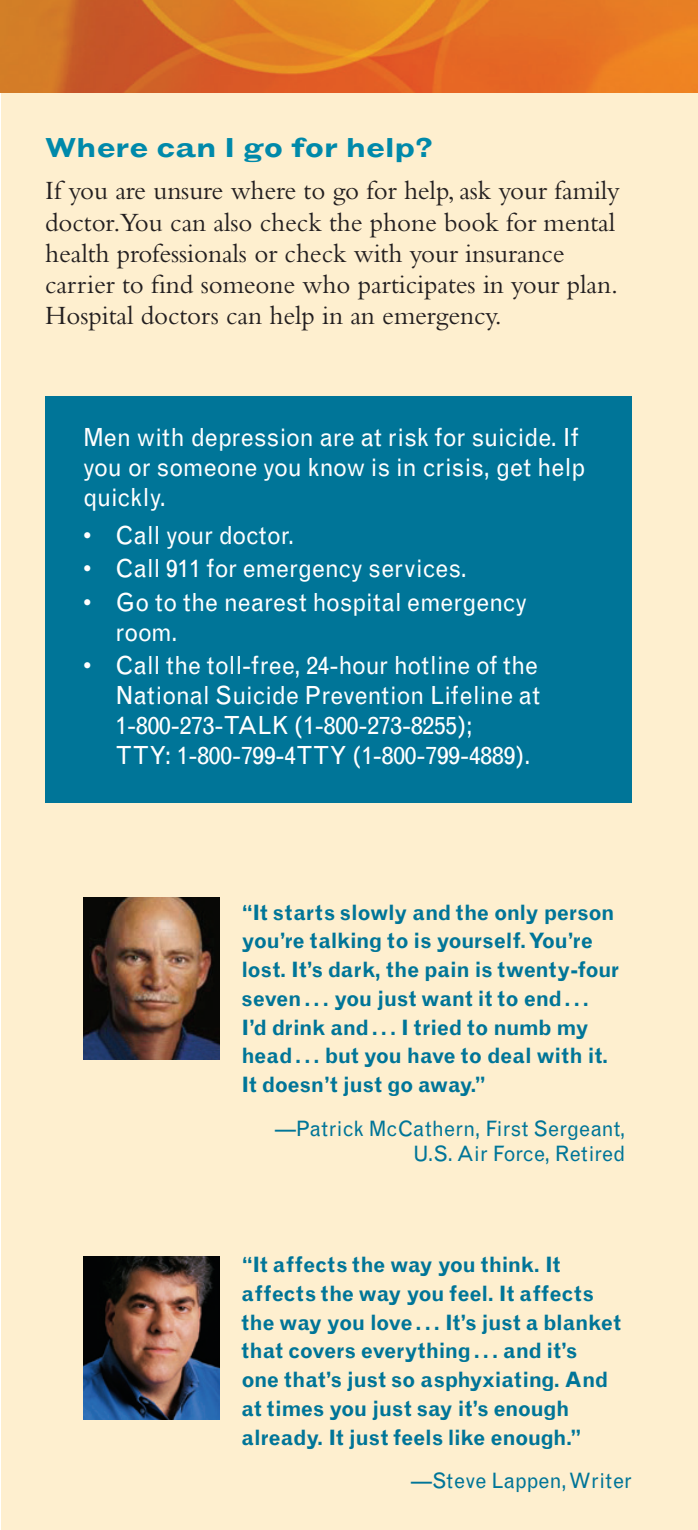
<style>
.page{position:relative;width:698px;height:1530px;background:#fff}
.page>*{position:absolute;margin:0;border:0;box-sizing:border-box;transform-origin:0 0}
.t1{font:27.5px/31.2px "Bembo Std";letter-spacing:-.005em;color:#231f20}
.t2{font:700 expanded 27.5px "Grotesque";letter-spacing:-.01em;color:#0089aa}
.t3{font:25px/30px "Grotesque";letter-spacing:-.005em;color:#fff}
.t4{font:25px "Grotesque";letter-spacing:-.025em;color:#fff}
.t5{font:700 21.25px/28.8px "Grotesque";letter-spacing:-.005em;color:#007598}
.t6{font:21.25px/25.5px "Grotesque";color:#007598;text-align:right}
</style>
<div class="page">
<div style="left:1px;top:92px;width:697px;height:1438px;background:#feefcf"></div>
<div style="left:45px;top:396px;width:587px;height:407px;background:#007598"></div>
<img style="left:0;top:0;width:698px;height:93px">
<img style="left:83px;top:897px;width:136px;height:162px">
<img style="left:83px;top:1256px;width:136px;height:163px">
<h2 class="t2" style="left:45px;top:131px;width:389px">Where can I go for help?</h2>
<p class="t1" style="left:45px;top:175px;width:576px">If you are unsure where to go for help, ask your family doctor.You can also check the phone book for mental health professionals or check with your insurance carrier to find someone who participates in your plan.<br>Hospital doctors can help in an emergency.</p>
<p class="t3" style="left:83px;top:423px;width:504px">Men with depression are at risk for suicide. If you or someone you know is in crisis, get help quickly.</p>
<p class="t4" style="left:116px;top:520px;width:180px">Call your doctor.</p>
<p class="t3" style="left:116px;top:554px;width:353px">Call 911 for emergency services.</p>
<p class="t3" style="left:116px;top:587px;width:413px">Go to the nearest hospital emergency room.</p>
<p class="t3" style="left:116px;top:651px;width:426px">Call the toll-free, 24-hour hotline of the National Suicide Prevention Lifeline at 1-800-273-TALK (1-800-273-8255);<br>TTY: 1-800-799-4TTY (1-800-799-4889).</p>
<p class="t3" style="left:83px;top:518px;width:10px;line-height:33.5px;text-align:justify">• • •</p>
<p class="t3" style="left:83px;top:651px;width:10px">•</p>
<p class="t5" style="left:241px;top:898px;width:379px">“It starts slowly and the only person you’re talking to is yourself. You’re lost. It’s dark, the pain is twenty-four seven... you just want it to end...<br>I’d drink and... I tried to numb my head... but you have to deal with it.<br>It doesn’t just go away.”</p>
<p class="t6" style="left:275px;top:1116px;width:352px">—Patrick McCathern, First Sergeant,<br>U.S. Air Force, Retired</p>
<p class="t5" style="left:241px;top:1250px;width:381px">“It affects the way you think. It affects the way you feel. It affects the way you love... It’s just a blanket that covers everything... and it’s<br>one that’s just so asphyxiating. And at times you just say it’s enough already. It just feels like enough.”</p>
<p class="t6" style="left:411px;top:1468px;width:222px">—Steve Lappen, Writer</p>
</div>
